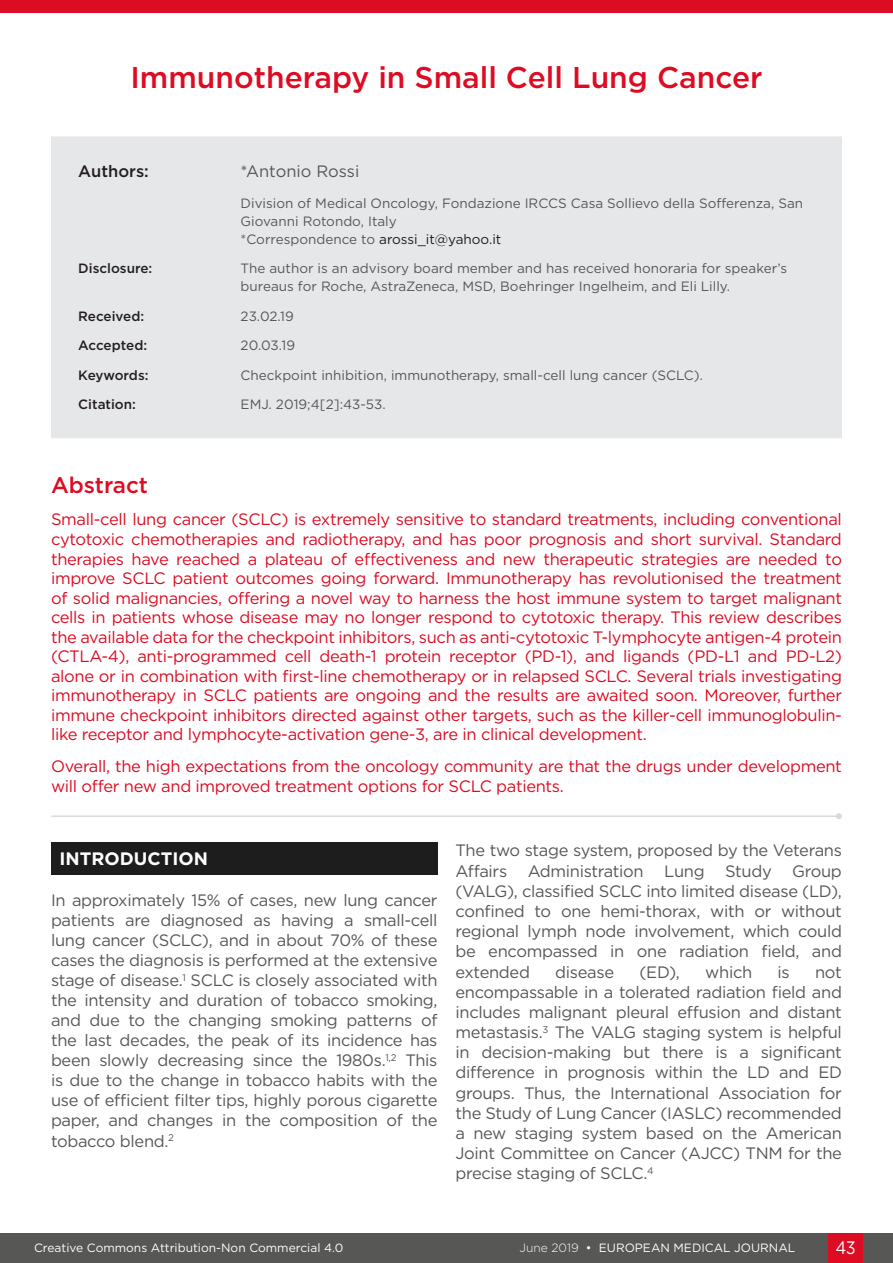
<style>
.page{position:relative;width:893px;height:1263px;background:#fff}
.page>*{position:absolute;margin:0;border:0;box-sizing:border-box;transform-origin:0 0}
.t1{font:500 30px "Gotham";color:#dc0c23}
.t2{font:500 22.5px "Gotham";color:#dc0c23}
.H1__Heading_1{font:700 18px "Gotham";color:#fff}
.t3{font:18px "Gotham";color:#fff;scale:.9 1}
.t4{font:16.5px/19.5px "Gotham";letter-spacing:-.02em;color:#dc0c23;text-align:justify}
.Body_Text{font:16.5px/20.2px "Gotham";letter-spacing:-.02em;color:#575756;text-align:justify}
.Body_Text-2{font:16.5px "Gotham";color:#575756}
.Article_Details__Aut{font:500 16.5px "Gotham";color:#231f20}
.Article_Details_Body{font:13.5px/18px "Gotham";color:#575756}
.Article_Details_Head{font:500 13.5px "Gotham";color:#231f20}
.Symposium_Details_Bo{font:13.5px "Gotham";color:#575756}
.t5{font:12px "Gotham";color:#fff}
.s1{color:#1d1d1d}
.s2{font-weight:300}
</style>
<div class="page">
<div style="left:0;top:1233px;width:893px;height:30px;background:#575756"></div>
<div style="left:829px;top:1233px;width:34px;height:30px;background:#dc0c23"></div>
<div style="left:0;top:0;width:893px;height:13px;background:#dc0c23"></div>
<div style="left:51px;top:136px;width:791px;height:302px;background:#e6e7e9"></div>
<div style="left:51px;top:842px;width:386px;height:33px;background:#1d1d1d"></div>
<hr style="left:52px;top:815px;width:787px;height:2px;background:#dbd9dc">
<svg style="left:836px;top:813px;width:6px;height:6px"></svg>
<p class="t1" style="left:130px;top:58px;width:634px">Immunotherapy in Small Cell Lung Cancer</p>
<p class="Article_Details__Aut" style="left:78px;top:160px;width:72px">Authors:</p>
<p class="Body_Text-2" style="left:241px;top:160px;width:120px">*Antonio Rossi</p>
<p class="Article_Details_Body" style="left:241px;top:194px;width:564px">Division of Medical Oncology, Fondazione IRCCS Casa Sollievo della Sofferenza, San<br>Giovanni Rotondo, Italy<br>*Correspondence to <span class="s1">arossi_it@yahoo.it</span></p>
<p class="Article_Details_Head" style="left:78px;top:260px;width:76px">Disclosure:</p>
<p class="Article_Details_Body" style="left:241px;top:259px;width:548px">The author is an advisory board member and has received honoraria for speaker’s bureaus for Roche, AstraZeneca, MSD, Boehringer Ingelheim, and Eli Lilly.</p>
<p class="Article_Details_Head" style="left:78px;top:307px;width:67px">Received:</p>
<p class="Article_Details_Body" style="left:241px;top:307px;width:55px">23.02.19</p>
<p class="Article_Details_Head" style="left:78px;top:337px;width:70px">Accepted:</p>
<p class="Article_Details_Body" style="left:241px;top:336px;width:56px">20.03.19</p>
<p class="Article_Details_Head" style="left:78px;top:366px;width:72px">Keywords:</p>
<p class="Article_Details_Body" style="left:241px;top:366px;width:464px">Checkpoint inhibition, immunotherapy, small-cell lung cancer (SCLC).</p>
<p class="Article_Details_Head" style="left:78px;top:396px;width:59px">Citation:</p>
<p class="Symposium_Details_Bo" style="left:241px;top:396px;width:147px">EMJ. 2019;4[2]:43-53.</p>
<p class="t2" style="left:51px;top:470px;width:99px">Abstract</p>
<p class="t4" style="left:51px;top:509px;width:792px">Small-cell lung cancer (SCLC) is extremely sensitive to standard treatments, including conventional cytotoxic chemotherapies and radiotherapy, and has poor prognosis and short survival. Standard therapies have reached a plateau of effectiveness and new therapeutic strategies are needed to improve SCLC patient outcomes going forward. Immunotherapy has revolutionised the treatment of solid malignancies, offering a novel way to harness the host immune system to target malignant cells in patients whose disease may no longer respond to cytotoxic therapy. This review describes the available data for the checkpoint inhibitors, such as anti-cytotoxic T-lymphocyte antigen-4 protein (CTLA-4), anti-programmed cell death-1 protein receptor (PD-1), and ligands (PD-L1 and PD-L2) alone or in combination with first-line chemotherapy or in relapsed SCLC. Several trials investigating immunotherapy in SCLC patients are ongoing and the results are awaited soon. Moreover, further immune checkpoint inhibitors directed against other targets, such as the killer-cell immunoglobulin&shy;like receptor and lymphocyte-activation gene-3, are in clinical development.</p>
<p class="t4" style="left:51px;top:756px;width:792px">Overall, the high expectations from the oncology community are that the drugs under development will offer new and improved treatment options for SCLC patients.</p>
<p class="H1__Heading_1" style="left:60px;top:846px;width:150px">INTRODUCTION</p>
<p class="Body_Text" style="left:51px;top:890px;width:388px">In approximately 15% of cases, new lung cancer patients are diagnosed as having a small-cell lung cancer (SCLC), and in about 70% of these cases the diagnosis is performed at the extensive stage of disease.<sup>1</sup> SCLC is closely associated with the intensity and duration of tobacco smoking, and due to the changing smoking patterns of the last decades, the peak of its incidence has been slowly decreasing since the 1980s.<sup>1,2</sup> This is due to the change in tobacco habits with the use of efficient filter tips, highly porous cigarette paper, and changes in the composition of the tobacco blend.<sup>2</sup></p>
<p class="Body_Text" style="left:455px;top:840px;width:388px">The two stage system, proposed by the Veterans Affairs Administration Lung Study Group (VALG), classified SCLC into limited disease (LD), confined to one hemi-thorax, with or without regional lymph node involvement, which could be encompassed in one radiation field, and extended</p>
<p class="Body_Text" style="left:555px;top:961px;width:60px">disease</p>
<p class="Body_Text" style="left:639px;top:961px;width:42px">(ED),</p>
<p class="Body_Text" style="left:705px;top:961px;width:48px">which</p>
<p class="Body_Text" style="left:778px;top:961px;width:14px">is</p>
<p class="Body_Text" style="left:455px;top:961px;width:388px;text-indent:360px">not encompassable in a tolerated radiation field and includes malignant pleural effusion and distant metastasis.<sup>3</sup> The VALG staging system is helpful in decision-making but there is a significant difference in prognosis within the LD and ED groups. Thus, the International Association for the Study of Lung Cancer (IASLC) recommended a new staging system based on the American Joint Committee on Cancer (AJCC) TNM for the precise staging of SCLC.<sup>4</sup></p>
<p class="t5" style="left:34px;top:1240px;width:311px">Creative Commons Attribution-Non Commercial 4.0</p>
<p class="t5" style="left:520px;top:1240px;width:277px"><span class="s2">June 2019</span> • EUROPEAN MEDICAL JOURNAL</p>
<p class="t3" style="left:835px;top:1236px;width:24px">43</p>
</div>
